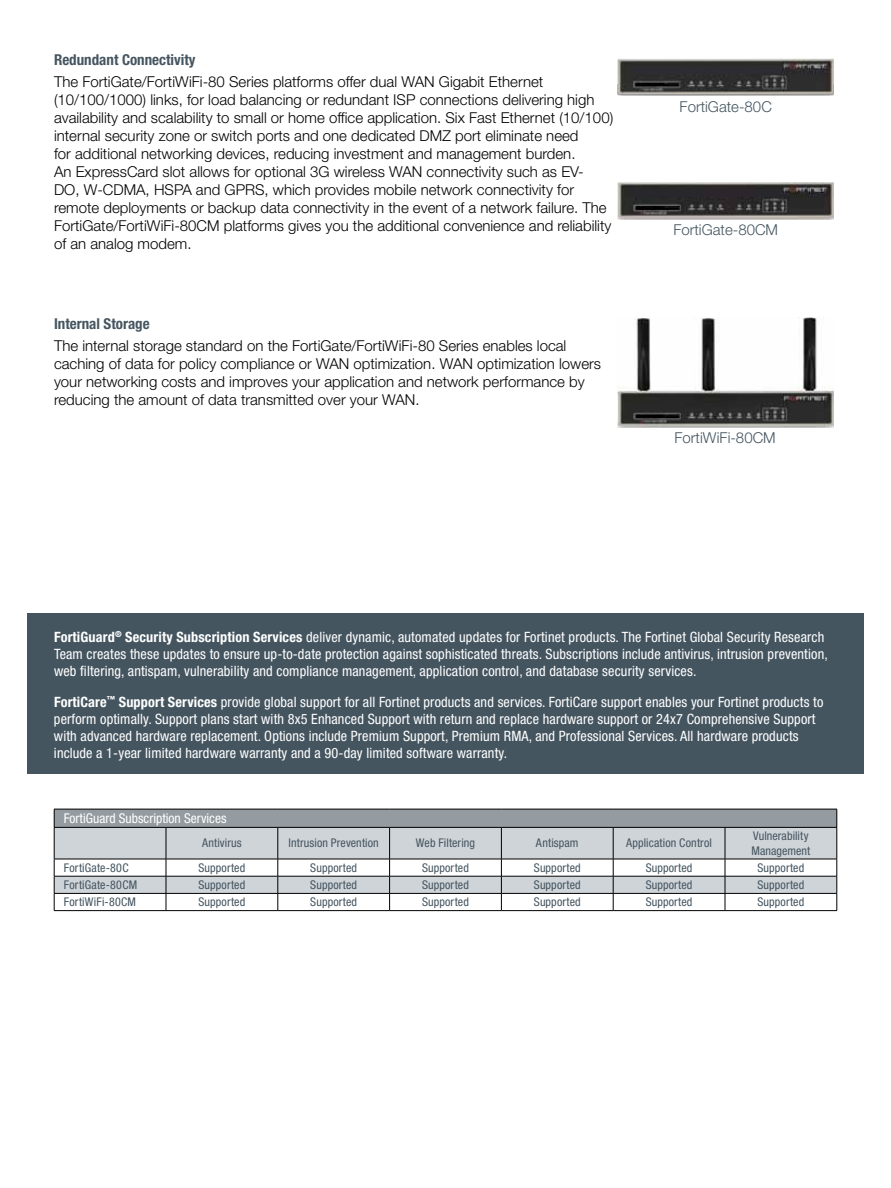
<style>
.page{position:relative;width:891px;height:1188px;background:#fff}
.page>*{position:absolute;margin:0;border:0;box-sizing:border-box;transform-origin:0 0}
.t1{font:300 15px/18px "Helvetica Neue LT Std";color:#000}
.t2{font:300 15px "Helvetica Neue LT Std";color:#455560}
.t3{font:700 condensed 15px "Helvetica Neue LT Std";color:#455560}
.t4{font:condensed 14.25px/17.1px "Helvetica Neue LT Std";letter-spacing:.01em;color:#fff}
.t5{font:condensed 13.5px "Helvetica Neue LT Std";color:#fff}
.t6{font:condensed 12px/14.4px "Helvetica Neue LT Std";letter-spacing:.01em;color:#455560}
.s1{font-weight:700}
</style>
<div class="page">
<div style="left:54px;top:809px;width:783px;height:18px;background:#949ca1"></div>
<div style="left:55px;top:828px;width:782px;height:31px;background:#cfd4d8"></div>
<svg style="left:837px;top:809px;width:1px;height:18px"></svg>
<hr style="left:54px;top:828px;width:1px;height:31px;background:#000">
<hr style="left:166px;top:828px;width:1px;height:31px;background:#000">
<hr style="left:278px;top:828px;width:1px;height:31px;background:#000">
<hr style="left:389px;top:828px;width:1px;height:31px;background:#000">
<hr style="left:501px;top:828px;width:1px;height:31px;background:#000">
<hr style="left:613px;top:828px;width:1px;height:31px;background:#000">
<hr style="left:725px;top:828px;width:1px;height:31px;background:#000">
<hr style="left:837px;top:828px;width:1px;height:31px;background:#000">
<svg style="left:54px;top:859px;width:784px;height:52px"></svg>
<hr style="left:54px;top:910px;width:112px;height:1px;background:#000">
<hr style="left:166px;top:910px;width:112px;height:1px;background:#000">
<hr style="left:278px;top:910px;width:112px;height:1px;background:#000">
<hr style="left:390px;top:910px;width:111px;height:1px;background:#000">
<hr style="left:501px;top:910px;width:112px;height:1px;background:#000">
<hr style="left:613px;top:910px;width:112px;height:1px;background:#000">
<hr style="left:725px;top:910px;width:112px;height:1px;background:#000">
<hr style="left:54px;top:809px;width:112px;height:1px;background:#000">
<svg style="left:54px;top:809px;width:1px;height:18px"></svg>
<hr style="left:166px;top:809px;width:112px;height:1px;background:#000">
<hr style="left:278px;top:809px;width:112px;height:1px;background:#000">
<hr style="left:390px;top:809px;width:111px;height:1px;background:#000">
<hr style="left:501px;top:809px;width:112px;height:1px;background:#000">
<hr style="left:613px;top:809px;width:112px;height:1px;background:#000">
<hr style="left:725px;top:809px;width:112px;height:1px;background:#000">
<hr style="left:54px;top:827px;width:112px;height:1px;background:#000">
<hr style="left:166px;top:827px;width:112px;height:1px;background:#000">
<hr style="left:278px;top:827px;width:112px;height:1px;background:#000">
<hr style="left:390px;top:827px;width:111px;height:1px;background:#000">
<hr style="left:501px;top:827px;width:112px;height:1px;background:#000">
<hr style="left:613px;top:827px;width:112px;height:1px;background:#000">
<hr style="left:725px;top:827px;width:112px;height:1px;background:#000">
<div style="left:27px;top:613px;width:837px;height:161px;background:#455560"></div>
<img style="left:618px;top:59px;width:216px;height:37px">
<img style="left:618px;top:183px;width:216px;height:36px">
<img style="left:618px;top:318px;width:216px;height:109px">
<p class="t3" style="left:54px;top:50px;width:143px">Redundant Connectivity</p>
<p class="t1" style="left:54px;top:72px;width:561px">The FortiGate/FortiWiFi-80 Series platforms offer dual WAN Gigabit Ethernet (10/100/1000) links, for load balancing or redundant ISP connections delivering high availability and scalability to small or home office application. Six Fast Ethernet (10/100) internal security zone or switch ports and one dedicated DMZ port eliminate need<br>for additional networking devices, reducing investment and management burden.<br>An ExpressCard slot allows for optional 3G wireless WAN connectivity such as EV-<br>DO, W-CDMA, HSPA and GPRS, which provides mobile network connectivity for remote deployments or backup data connectivity in the event of a network failure. The FortiGate/FortiWiFi-80CM platforms gives you the additional convenience and reliability of an analog modem.</p>
<p class="t3" style="left:54px;top:314px;width:97px">Internal Storage</p>
<p class="t1" style="left:54px;top:336px;width:549px">The internal storage standard on the FortiGate/FortiWiFi-80 Series enables local caching of data for policy compliance or WAN optimization. WAN optimization lowers your networking costs and improves your application and network performance by reducing the amount of data transmitted over your WAN.</p>
<p class="t2" style="left:680px;top:98px;width:94px">FortiGate-80C</p>
<p class="t2" style="left:673px;top:220px;width:106px">FortiGate-80CM</p>
<p class="t2" style="left:675px;top:429px;width:103px">FortiWiFi-80CM</p>
<p class="t4" style="left:54px;top:628px;width:775px"><span class="s1">FortiGuard</span><sup>®</sup> <span class="s1">Security Subscription Services</span> deliver dynamic, automated updates for Fortinet products. The Fortinet Global Security Research<br>Team creates these updates to ensure up-to-date protection against sophisticated threats. Subscriptions include antivirus, intrusion prevention, web filtering, antispam, vulnerability and compliance management, application control, and database security services.</p>
<p class="t4" style="left:54px;top:693px;width:771px"><span class="s1">FortiCare</span><sup>™</sup> <span class="s1">Support Services</span> provide global support for all Fortinet products and services. FortiCare support enables your Fortinet products to perform optimally. Support plans start with 8x5 Enhanced Support with return and replace hardware support or 24x7 Comprehensive Support with advanced hardware replacement. Options include Premium Support, Premium RMA, and Professional Services. All hardware products include a 1-year limited hardware warranty and a 90-day limited software warranty.</p>
<p class="t5" style="left:64px;top:810px;width:164px">FortiGuard Subscription Services</p>
<p class="t6" style="left:202px;top:836px;width:41px">Antivirus</p>
<p class="t6" style="left:289px;top:836px;width:92px">Intrusion Prevention</p>
<p class="t6" style="left:416px;top:836px;width:61px">Web Filtering</p>
<p class="t6" style="left:536px;top:836px;width:44px">Antispam</p>
<p class="t6" style="left:626px;top:836px;width:87px">Application Control</p>
<p class="t6" style="left:751px;top:829px;width:61px">Vulnerability<br>Management</p>
<p class="t6" style="left:64px;top:860px;width:66px">FortiGate-80C</p>
<p class="t6" style="left:198px;top:860px;width:48px">Supported</p>
<p class="t6" style="left:310px;top:860px;width:48px">Supported</p>
<p class="t6" style="left:422px;top:860px;width:48px">Supported</p>
<p class="t6" style="left:534px;top:860px;width:48px">Supported</p>
<p class="t6" style="left:646px;top:860px;width:48px">Supported</p>
<p class="t6" style="left:757px;top:860px;width:48px">Supported</p>
<p class="t6" style="left:64px;top:878px;width:75px">FortiGate-80CM</p>
<p class="t6" style="left:198px;top:878px;width:48px">Supported</p>
<p class="t6" style="left:310px;top:878px;width:48px">Supported</p>
<p class="t6" style="left:422px;top:878px;width:48px">Supported</p>
<p class="t6" style="left:534px;top:878px;width:48px">Supported</p>
<p class="t6" style="left:646px;top:878px;width:48px">Supported</p>
<p class="t6" style="left:757px;top:878px;width:48px">Supported</p>
<p class="t6" style="left:64px;top:895px;width:74px">FortiWiFi-80CM</p>
<p class="t6" style="left:198px;top:895px;width:48px">Supported</p>
<p class="t6" style="left:310px;top:895px;width:48px">Supported</p>
<p class="t6" style="left:422px;top:895px;width:48px">Supported</p>
<p class="t6" style="left:534px;top:895px;width:48px">Supported</p>
<p class="t6" style="left:646px;top:895px;width:48px">Supported</p>
<p class="t6" style="left:757px;top:895px;width:48px">Supported</p>
</div>
